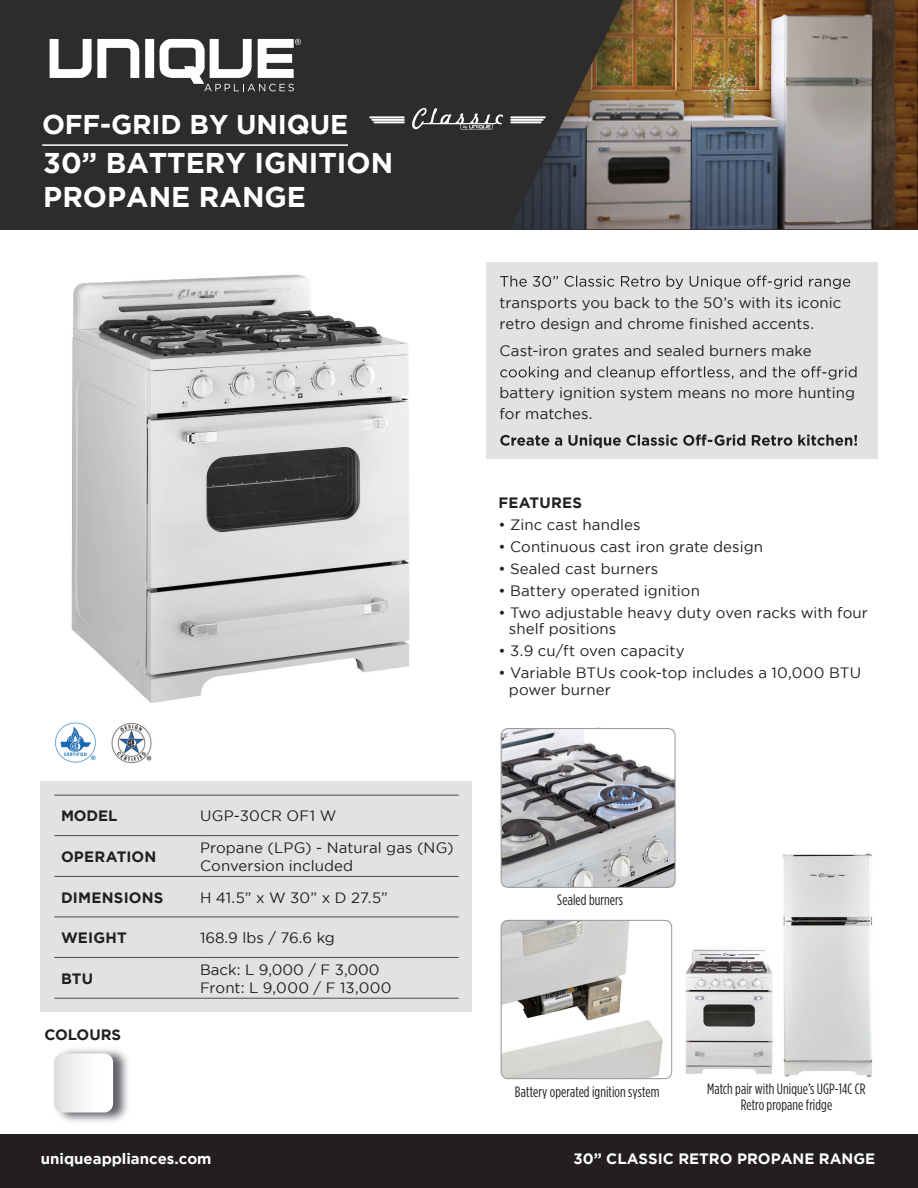
<style>
.page{position:relative;width:918px;height:1188px;background:#fff}
.page>*{position:absolute;margin:0;border:0;box-sizing:border-box;transform-origin:0 0}
.t1{font:700 28.5px/34.2px "Gotham";color:#fff}
.t2{font:700 27px "Gotham";letter-spacing:-.005em;color:#fff}
.t3{font:15px/18px "Gotham";letter-spacing:.005em;color:#231f20}
.t4{font:15px/16.5px "Gotham Condensed";letter-spacing:.005em;color:#231f20;text-align:center}
.t5{font:700 15px "Gotham";letter-spacing:.01em;color:#231f20}
.t6{font:700 15px "Gotham";color:#fff}
</style>
<div class="page">
<img style="left:58px;top:1049px;width:70px;height:73px">
<svg style="left:54px;top:1053px;width:59px;height:59px"></svg>
<div style="left:40px;top:781px;width:432px;height:231px;background:#e0e2e3"></div>
<hr style="left:54px;top:795px;width:146px;height:1px;background:#4b4c4d">
<hr style="left:200px;top:795px;width:259px;height:1px;background:#4b4c4d">
<hr style="left:54px;top:835px;width:146px;height:1px;background:#4b4c4d">
<hr style="left:200px;top:835px;width:259px;height:1px;background:#4b4c4d">
<hr style="left:54px;top:876px;width:146px;height:1px;background:#4b4c4d">
<hr style="left:200px;top:876px;width:259px;height:1px;background:#4b4c4d">
<hr style="left:54px;top:917px;width:146px;height:1px;background:#4b4c4d">
<hr style="left:200px;top:917px;width:259px;height:1px;background:#4b4c4d">
<hr style="left:54px;top:957px;width:146px;height:1px;background:#4b4c4d">
<hr style="left:200px;top:957px;width:259px;height:1px;background:#4b4c4d">
<hr style="left:54px;top:998px;width:146px;height:1px;background:#4b4c4d">
<hr style="left:200px;top:998px;width:259px;height:1px;background:#4b4c4d">
<img style="left:783px;top:853px;width:90px;height:225px">
<img style="left:685px;top:949px;width:88px;height:125px">
<div style="left:486px;top:263px;width:392px;height:196px;background:#e0e2e3"></div>
<svg style="left:500px;top:276px;width:350px;height:13px"></svg>
<svg style="left:500px;top:366px;width:357px;height:14px"></svg>
<svg style="left:500px;top:435px;width:357px;height:13px"></svg>
<img style="left:501px;top:920px;width:171px;height:159px">
<div style="left:501px;top:920px;width:171px;height:159px;border:1px solid #939598;border-radius:7px"></div>
<img style="left:501px;top:729px;width:174px;height:158px">
<div style="left:501px;top:728px;width:174px;height:160px;border:1px solid #939598;border-radius:7px"></div>
<img style="left:71px;top:274px;width:339px;height:429px">
<img style="left:55px;top:722px;width:41px;height:41px">
<img style="left:111px;top:722px;width:41px;height:42px">
<div style="left:0;top:0;width:918px;height:229px;background:#2e2b2c"></div>
<img style="left:604px;top:0;width:314px;height:229px">
<svg style="left:50px;top:39px;width:89px;height:39px"></svg>
<div style="left:145px;top:39px;width:9px;height:39px;background:#fff"></div>
<svg style="left:159px;top:39px;width:142px;height:52px"></svg>
<hr style="left:42px;top:144px;width:306px;height:2px;background:#fff">
<svg style="left:311px;top:40px;width:293px;height:190px"></svg>
<hr style="left:369px;top:116px;width:36px;height:2px;background:#fff">
<hr style="left:371px;top:119px;width:34px;height:2px;background:#fff">
<hr style="left:373px;top:121px;width:32px;height:2px;background:#fff">
<hr style="left:510px;top:116px;width:36px;height:2px;background:#fff">
<hr style="left:510px;top:119px;width:34px;height:2px;background:#fff">
<hr style="left:510px;top:121px;width:32px;height:2px;background:#fff">
<svg style="left:411px;top:106px;width:92px;height:24px"></svg>
<div style="left:0;top:1134px;width:918px;height:54px;background:#231f20"></div>
<p class="t2" style="left:42px;top:109px;width:308px">OFF-GRID BY UNIQUE</p>
<p class="t1" style="left:43px;top:145px;width:351px">30” BATTERY IGNITION<br>PROPANE RANGE</p>
<p class="t5" style="left:61px;top:807px;width:58px">MODEL</p>
<p class="t3" style="left:200px;top:807px;width:138px">UGP-30CR OF1 W</p>
<p class="t5" style="left:61px;top:848px;width:97px">OPERATION</p>
<p class="t3" style="left:200px;top:838px;width:255px">Propane (LPG) - Natural gas (NG)<br>Conversion included</p>
<p class="t5" style="left:61px;top:889px;width:104px">DIMENSIONS</p>
<p class="t3" style="left:200px;top:888px;width:189px">H 41.5” x W 30” x D 27.5”</p>
<p class="t5" style="left:61px;top:929px;width:67px">WEIGHT</p>
<p class="t3" style="left:200px;top:929px;width:136px">168.9 lbs / 76.6 kg</p>
<p class="t5" style="left:61px;top:970px;width:34px">BTU</p>
<p class="t3" style="left:200px;top:960px;width:193px">Back: L 9,000 / F 3,000<br>Front: L 9,000 / F 13,000</p>
<p class="t5" style="left:44px;top:1026px;width:78px">COLOURS</p>
<p class="t3" style="left:500px;top:292px;width:343px;line-height:21px">transports you back to the 50’s with its iconic retro design and chrome finished accents.</p>
<p class="t3" style="left:500px;top:342px;width:314px">Cast-iron grates and sealed burners make</p>
<p class="t3" style="left:499px;top:382px;width:357px;line-height:21px">battery ignition system means no more hunting for matches.</p>
<p class="t5" style="left:498px;top:494px;width:85px">FEATURES</p>
<p class="t3" style="left:498px;top:516px;width:144px">• Zinc cast handles</p>
<p class="t3" style="left:498px;top:538px;width:266px">• Continuous cast iron grate design</p>
<p class="t3" style="left:498px;top:560px;width:162px">• Sealed cast burners</p>
<p class="t3" style="left:498px;top:581px;width:203px">• Battery operated ignition</p>
<p class="t3" style="left:509px;top:604px;width:361px;line-height:16.5px;text-indent:-10px">• Two adjustable heavy duty oven racks with four shelf positions</p>
<p class="t3" style="left:498px;top:642px;width:188px">• 3.9 cu/ft oven capacity</p>
<p class="t3" style="left:509px;top:664px;width:354px;line-height:16.5px;text-indent:-10px">• Variable BTUs cook-top includes a 10,000 BTU power burner</p>
<p class="t4" style="left:557px;top:892px;width:67px">Sealed burners</p>
<p class="t4" style="left:515px;top:1083px;width:146px">Battery operated ignition system</p>
<p class="t4" style="left:707px;top:1080px;width:160px">Match pair with Unique’s UGP-14C CR<br>Retro propane fridge</p>
<p class="t6" style="left:41px;top:1150px;width:172px">uniqueappliances.com</p>
<p class="t6" style="left:573px;top:1150px;width:303px">30” CLASSIC RETRO PROPANE RANGE</p>
</div>
